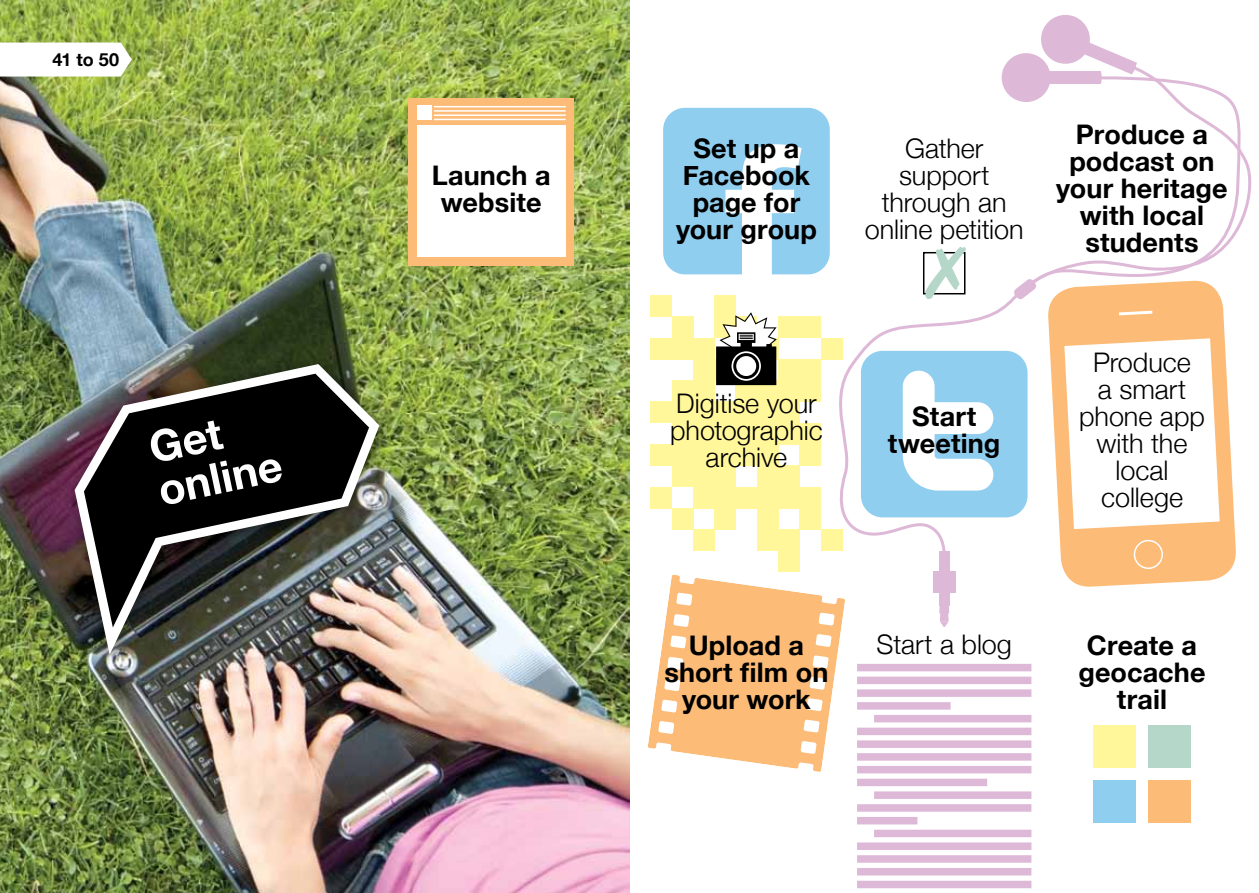
<style>
.page{position:relative;width:1259px;height:893px;background:#fff}
.page>*{position:absolute;margin:0;border:0;box-sizing:border-box;transform-origin:0 0}
.t1{font:700 43.5px/43.5px "Helvetica Neue";color:#fff}
.t2{font:700 27px/27px "Helvetica Neue";letter-spacing:.005em;color:#000;text-align:center}
.t3{font:300 27px/27px "Helvetica Neue";color:#000;text-align:center}
.t4{font:700 18px "Helvetica Neue";color:#000}
</style>
<div class="page">
<img style="left:0;top:0;width:629px;height:893px">
<div style="left:408px;top:98px;width:166px;height:168px;background:#fcbb76"></div>
<div style="left:651px;top:338px;width:21px;height:21px;background:#fff799"></div>
<div style="left:651px;top:402px;width:21px;height:21px;background:#fff799"></div>
<div style="left:651px;top:444px;width:21px;height:22px;background:#fff799"></div>
<div style="left:651px;top:487px;width:21px;height:21px;background:#fff799"></div>
<div style="left:672px;top:317px;width:21px;height:21px;background:#fff799"></div>
<div style="left:672px;top:338px;width:21px;height:21px;background:#fff799"></div>
<div style="left:672px;top:381px;width:21px;height:21px;background:#fff799"></div>
<div style="left:672px;top:402px;width:21px;height:21px;background:#fff799"></div>
<div style="left:672px;top:423px;width:21px;height:21px;background:#fff799"></div>
<div style="left:672px;top:444px;width:21px;height:22px;background:#fff799"></div>
<div style="left:672px;top:466px;width:21px;height:21px;background:#fff799"></div>
<div style="left:672px;top:508px;width:21px;height:21px;background:#fff799"></div>
<div style="left:693px;top:338px;width:21px;height:21px;background:#fff799"></div>
<div style="left:693px;top:359px;width:21px;height:22px;background:#fff799"></div>
<div style="left:693px;top:381px;width:21px;height:21px;background:#fff799"></div>
<div style="left:693px;top:402px;width:21px;height:21px;background:#fff799"></div>
<div style="left:693px;top:423px;width:21px;height:21px;background:#fff799"></div>
<div style="left:693px;top:444px;width:21px;height:22px;background:#fff799"></div>
<div style="left:693px;top:466px;width:21px;height:21px;background:#fff799"></div>
<div style="left:693px;top:487px;width:21px;height:21px;background:#fff799"></div>
<div style="left:693px;top:529px;width:21px;height:22px;background:#fff799"></div>
<div style="left:714px;top:317px;width:22px;height:21px;background:#fff799"></div>
<div style="left:714px;top:359px;width:22px;height:22px;background:#fff799"></div>
<div style="left:714px;top:402px;width:22px;height:21px;background:#fff799"></div>
<div style="left:714px;top:423px;width:22px;height:21px;background:#fff799"></div>
<div style="left:714px;top:444px;width:22px;height:22px;background:#fff799"></div>
<div style="left:714px;top:466px;width:22px;height:21px;background:#fff799"></div>
<div style="left:714px;top:487px;width:22px;height:21px;background:#fff799"></div>
<div style="left:714px;top:508px;width:22px;height:21px;background:#fff799"></div>
<div style="left:736px;top:381px;width:21px;height:21px;background:#fff799"></div>
<div style="left:736px;top:402px;width:21px;height:21px;background:#fff799"></div>
<div style="left:736px;top:423px;width:21px;height:21px;background:#fff799"></div>
<div style="left:736px;top:444px;width:21px;height:22px;background:#fff799"></div>
<div style="left:736px;top:487px;width:21px;height:21px;background:#fff799"></div>
<div style="left:757px;top:338px;width:21px;height:21px;background:#fff799"></div>
<div style="left:757px;top:381px;width:21px;height:21px;background:#fff799"></div>
<div style="left:757px;top:402px;width:21px;height:21px;background:#fff799"></div>
<div style="left:757px;top:423px;width:21px;height:21px;background:#fff799"></div>
<div style="left:757px;top:444px;width:21px;height:22px;background:#fff799"></div>
<div style="left:757px;top:466px;width:21px;height:21px;background:#fff799"></div>
<div style="left:757px;top:487px;width:21px;height:21px;background:#fff799"></div>
<div style="left:757px;top:508px;width:21px;height:21px;background:#fff799"></div>
<div style="left:757px;top:529px;width:21px;height:22px;background:#fff799"></div>
<div style="left:778px;top:317px;width:21px;height:21px;background:#fff799"></div>
<div style="left:778px;top:359px;width:21px;height:22px;background:#fff799"></div>
<div style="left:778px;top:381px;width:21px;height:21px;background:#fff799"></div>
<div style="left:778px;top:402px;width:21px;height:21px;background:#fff799"></div>
<div style="left:778px;top:423px;width:21px;height:21px;background:#fff799"></div>
<div style="left:778px;top:466px;width:21px;height:21px;background:#fff799"></div>
<div style="left:778px;top:487px;width:21px;height:21px;background:#fff799"></div>
<div style="left:778px;top:529px;width:21px;height:22px;background:#fff799"></div>
<div style="left:799px;top:317px;width:22px;height:21px;background:#fff799"></div>
<div style="left:799px;top:359px;width:22px;height:22px;background:#fff799"></div>
<div style="left:799px;top:381px;width:22px;height:21px;background:#fff799"></div>
<div style="left:799px;top:423px;width:22px;height:21px;background:#fff799"></div>
<div style="left:799px;top:444px;width:22px;height:22px;background:#fff799"></div>
<div style="left:799px;top:487px;width:22px;height:21px;background:#fff799"></div>
<div style="left:799px;top:508px;width:22px;height:21px;background:#fff799"></div>
<div style="left:821px;top:338px;width:21px;height:21px;background:#fff799"></div>
<div style="left:821px;top:529px;width:21px;height:22px;background:#fff799"></div>
<svg style="left:1062px;top:565px;width:171px;height:22px;fill:#fcbb76"></svg>
<div style="left:1133px;top:539px;width:30px;height:30px;border:1px solid #fff;border-radius:50%"></div>
<svg style="left:648px;top:575px;width:197px;height:197px"></svg>
<svg style="left:663px;top:108px;width:163px;height:166px"></svg>
<div style="left:1093px;top:725px;width:42px;height:42px;background:#fff799"></div>
<div style="left:1093px;top:780px;width:42px;height:43px;background:#90cef0"></div>
<div style="left:1148px;top:725px;width:43px;height:42px;background:#b5d7c9"></div>
<div style="left:1148px;top:780px;width:43px;height:43px;background:#fcbb76"></div>
<div style="left:857px;top:664px;width:174px;height:7px;background:#deb9d7"></div>
<div style="left:857px;top:677px;width:174px;height:7px;background:#deb9d7"></div>
<div style="left:857px;top:689px;width:174px;height:8px;background:#deb9d7"></div>
<div style="left:857px;top:702px;width:93px;height:8px;background:#deb9d7"></div>
<div style="left:874px;top:715px;width:157px;height:7px;background:#deb9d7"></div>
<div style="left:857px;top:728px;width:174px;height:7px;background:#deb9d7"></div>
<div style="left:857px;top:740px;width:174px;height:8px;background:#deb9d7"></div>
<div style="left:857px;top:753px;width:174px;height:8px;background:#deb9d7"></div>
<div style="left:857px;top:766px;width:174px;height:7px;background:#deb9d7"></div>
<div style="left:857px;top:779px;width:130px;height:7px;background:#deb9d7"></div>
<div style="left:874px;top:791px;width:157px;height:8px;background:#deb9d7"></div>
<div style="left:857px;top:804px;width:174px;height:8px;background:#deb9d7"></div>
<div style="left:857px;top:817px;width:60px;height:7px;background:#deb9d7"></div>
<div style="left:874px;top:830px;width:157px;height:7px;background:#deb9d7"></div>
<div style="left:857px;top:842px;width:174px;height:8px;background:#deb9d7"></div>
<div style="left:857px;top:855px;width:174px;height:8px;background:#deb9d7"></div>
<div style="left:857px;top:868px;width:174px;height:7px;background:#deb9d7"></div>
<div style="left:857px;top:881px;width:174px;height:7px;background:#deb9d7"></div>
<div style="left:1001px;top:53px;width:49px;height:49px;background:#deb9d7;border-radius:50%"></div>
<svg style="left:1038px;top:15px;width:97px;height:47px"></svg>
<svg style="left:826px;top:62px;width:426px;height:503px"></svg>
<svg style="left:1021px;top:75px;width:225px;height:218px"></svg>
<svg style="left:1012px;top:277px;width:25px;height:24px"></svg>
<div style="left:939px;top:551px;width:10px;height:22px;background:#deb9d7"></div>
<div style="left:939px;top:593px;width:10px;height:12px;background:#deb9d7"></div>
<svg style="left:939px;top:605px;width:10px;height:22px"></svg>
<div style="left:933px;top:572px;width:22px;height:21px;background:#deb9d7"></div>
<div style="left:714px;top:296px;width:22px;height:21px;background:#fff799"></div>
<div style="left:778px;top:551px;width:21px;height:21px;background:#fff799"></div>
<div style="left:651px;top:296px;width:21px;height:21px;background:#fff799"></div>
<div style="left:417px;top:125px;width:149px;height:132px;background:#fff"></div>
<div style="left:417px;top:105px;width:14px;height:15px;background:#fff"></div>
<hr style="left:434px;top:106px;width:132px;height:1px;background:#fff">
<hr style="left:434px;top:110px;width:132px;height:2px;background:#fff">
<hr style="left:434px;top:114px;width:132px;height:2px;background:#fff">
<hr style="left:434px;top:119px;width:132px;height:1px;background:#fff">
<svg style="left:716px;top:312px;width:61px;height:73px"></svg>
<div style="left:62px;top:351px;width:330px;height:316px;background:#000;opacity:.5"></div>
<img style="left:75px;top:364px;width:304px;height:291px">
<img style="left:84px;top:374px;width:285px;height:253px">
<svg style="left:0;top:43px;width:132px;height:34px"></svg>
<p class="t4" style="left:52px;top:49px;width:68px">41 to 50</p>
<h1 class="t1" style="left:145px;top:426px;width:127px;rotate:-12deg">Get online</h1>
<p class="t2" style="left:432px;top:161px;width:120px">Launch a website</p>
<p class="t2" style="left:676px;top:134px;width:142px">Set up a<br>Facebook page for your group</p>
<p class="t3" style="left:670px;top:389px;width:154px">Digitise your photographic archive</p>
<p class="t3" style="left:864px;top:134px;width:160px">Gather support through an online petition</p>
<p class="t2" style="left:1056px;top:121px;width:173px">Produce a podcast on your heritage with local students</p>
<p class="t2" style="left:888px;top:403px;width:114px">Start tweeting</p>
<p class="t3" style="left:1079px;top:349px;width:127px">Produce<br>a smart phone app with the local college</p>
<p class="t2" style="left:664px;top:631px;width:165px">Upload a short film on your work</p>
<p class="t3" style="left:876px;top:631px;width:137px">Start a blog</p>
<p class="t2" style="left:1078px;top:631px;width:129px">Create a geocache trail</p>
</div>
